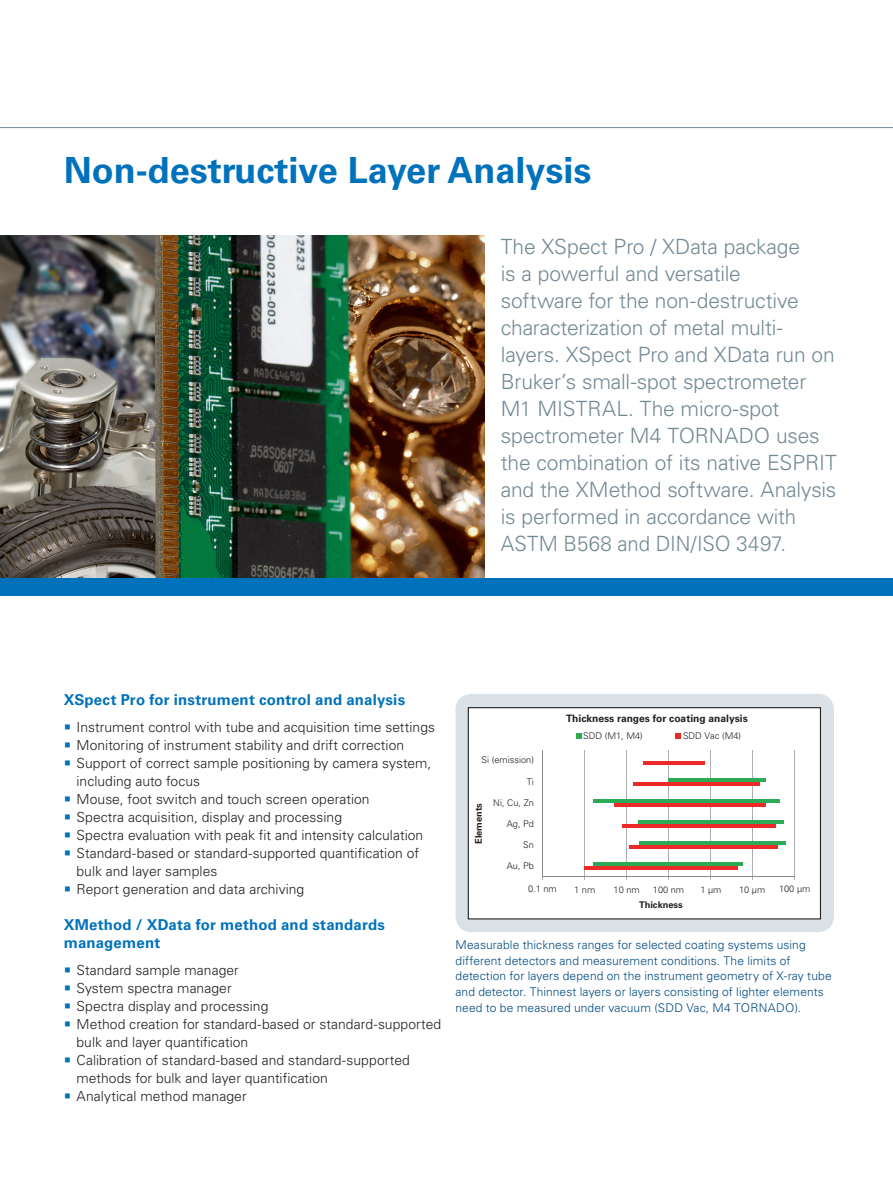
<style>
.page{position:relative;width:893px;height:1187px;background:#fff}
.page>*{position:absolute;margin:0;border:0;box-sizing:border-box;transform-origin:0 0}
.t1{font:700 36px "Univers LT Std";color:#0072bc}
.t2{font:300 21px/27px "Univers LT Std";letter-spacing:-.01em;color:#738a95}
.t3{font:700 15px/18px "Univers LT Std";letter-spacing:.015em;color:#0072bc}
.t4{font:300 13.8px/18px "Univers LT Std";letter-spacing:.005em;color:#231f20}
.t5{font:300 12px/15.8px "Univers LT Std";letter-spacing:.01em;color:#004a7f}
.t6{font:700 10.2px "Univers LT Std";color:#231f20}
.t7{font:300 9.3px "Univers LT Std";color:#231f20}
.t8{font:700 9.3px "Univers LT Std";color:#231f20}
</style>
<div class="page">
<img style="left:0;top:236px;width:485px;height:343px">
<hr style="left:0;top:127px;width:893px;height:1px;background:#738a95">
<div style="left:0;top:579px;width:893px;height:17px;background:#0072bc"></div>
<div style="left:455px;top:693px;width:379px;height:239px;background:#dae2e7;border-radius:16px"></div>
<div style="left:470px;top:709px;width:349px;height:69px;background:#fff"></div>
<div style="left:468px;top:778px;width:352px;height:70px;background:#fff"></div>
<div style="left:468px;top:848px;width:352px;height:70px;background:#fff"></div>
<hr style="left:584px;top:750px;width:1px;height:126px;background:#87898c">
<hr style="left:626px;top:750px;width:1px;height:126px;background:#87898c">
<hr style="left:668px;top:750px;width:1px;height:126px;background:#87898c">
<hr style="left:710px;top:750px;width:1px;height:126px;background:#87898c">
<hr style="left:752px;top:750px;width:1px;height:126px;background:#87898c">
<hr style="left:794px;top:750px;width:1px;height:126px;background:#87898c">
<svg style="left:643px;top:760px;width:62px;height:4px"></svg>
<svg style="left:633px;top:781px;width:127px;height:4px"></svg>
<svg style="left:614px;top:802px;width:151px;height:4px"></svg>
<hr style="left:623px;top:824px;width:153px;height:3px;background:#ee2a28">
<hr style="left:629px;top:845px;width:148px;height:4px;background:#ee2a28">
<hr style="left:584px;top:866px;width:154px;height:4px;background:#ee2a28">
<svg style="left:668px;top:777px;width:97px;height:4px"></svg>
<hr style="left:593px;top:799px;width:187px;height:3px;background:#2daa56">
<hr style="left:639px;top:820px;width:145px;height:4px;background:#2daa56">
<hr style="left:639px;top:841px;width:146px;height:4px;background:#2daa56">
<hr style="left:593px;top:862px;width:150px;height:4px;background:#2daa56">
<hr style="left:543px;top:876px;width:251px;height:1px;background:#87898c">
<hr style="left:542px;top:750px;width:1px;height:126px;background:#87898c">
<svg style="left:576px;top:733px;width:5px;height:5px"></svg>
<svg style="left:676px;top:733px;width:5px;height:5px"></svg>
<div style="left:468px;top:707px;width:353px;height:212px;border:1px solid #231f20"></div>
<h1 class="t1" style="left:64px;top:150px;width:529px">Non-destructive Layer Analysis</h1>
<p class="t2" style="left:501px;top:233px;width:337px">The XSpect Pro / XData package<br>is a powerful and versatile<br>software for the non-destructive characterization of metal multi&shy;layers. XSpect Pro and XData run on<br>Bruker’s small-spot spectrometer<br>M1 MISTRAL. The micro-spot spectrometer M4 TORNADO uses the combination of its native ESPRIT and the XMethod software. Analysis is performed in accordance with<br>ASTM B568 and DIN/ISO 3497.</p>
<p class="t3" style="left:64px;top:690px;width:343px">XSpect Pro for instrument control and analysis</p>
<p class="t4" style="left:77px;top:717px;width:360px">Instrument control with tube and acquisition time settings Monitoring of instrument stability and drift correction Support of correct sample positioning by camera system, including auto focus<br>Mouse, foot switch and touch screen operation<br>Spectra acquisition, display and processing<br>Spectra evaluation with peak fit and intensity calculation Standard-based or standard-supported quantification of bulk and layer samples<br>Report generation and data archiving</p>
<p class="t3" style="left:64px;top:915px;width:323px">XMethod / XData for method and standards management</p>
<p class="t4" style="left:77px;top:960px;width:366px">Standard sample manager<br>System spectra manager<br>Spectra display and processing<br>Method creation for standard-based or standard-supported bulk and layer quantification<br>Calibration of standard-based and standard-supported methods for bulk and layer quantification<br>Analytical method manager</p>
<p class="t7" style="left:482px;top:754px;width:54px">Si (emission)</p>
<p class="t8" style="left:473px;top:844px;width:43px;rotate:-90deg">Elements</p>
<p class="t7" style="left:527px;top:775px;width:9px">Ti</p>
<p class="t7" style="left:493px;top:796px;width:42px">Ni, Cu, Zn</p>
<p class="t7" style="left:507px;top:818px;width:29px">Ag, Pd</p>
<p class="t7" style="left:523px;top:839px;width:12px">Sn</p>
<p class="t7" style="left:507px;top:860px;width:29px">Au, Pb</p>
<p class="t7" style="left:528px;top:882px;width:30px">0.1 nm</p>
<p class="t6" style="left:566px;top:712px;width:183px">Thickness ranges for coating analysis</p>
<p class="t7" style="left:583px;top:730px;width:61px">SDD (M1, M4)</p>
<p class="t7" style="left:683px;top:730px;width:60px">SDD Vac (M4)</p>
<p class="t7" style="left:574px;top:884px;width:23px">1 nm</p>
<p class="t7" style="left:614px;top:884px;width:28px">10 nm</p>
<p class="t7" style="left:653px;top:884px;width:33px">100 nm</p>
<p class="t7" style="left:700px;top:884px;width:23px">1 µm</p>
<p class="t7" style="left:739px;top:884px;width:28px">10 µm</p>
<p class="t7" style="left:779px;top:882px;width:33px">100 µm</p>
<p class="t8" style="left:639px;top:899px;width:45px">Thickness</p>
<p class="t5" style="left:455px;top:936px;width:378px">Measurable thickness ranges for selected coating systems using different detectors and measurement conditions. The limits of detection for layers depend on the instrument geometry of X-ray tube and detector. Thinnest layers or layers consisting of lighter elements need to be measured under vacuum (SDD Vac, M4 TORNADO).</p>
</div>
